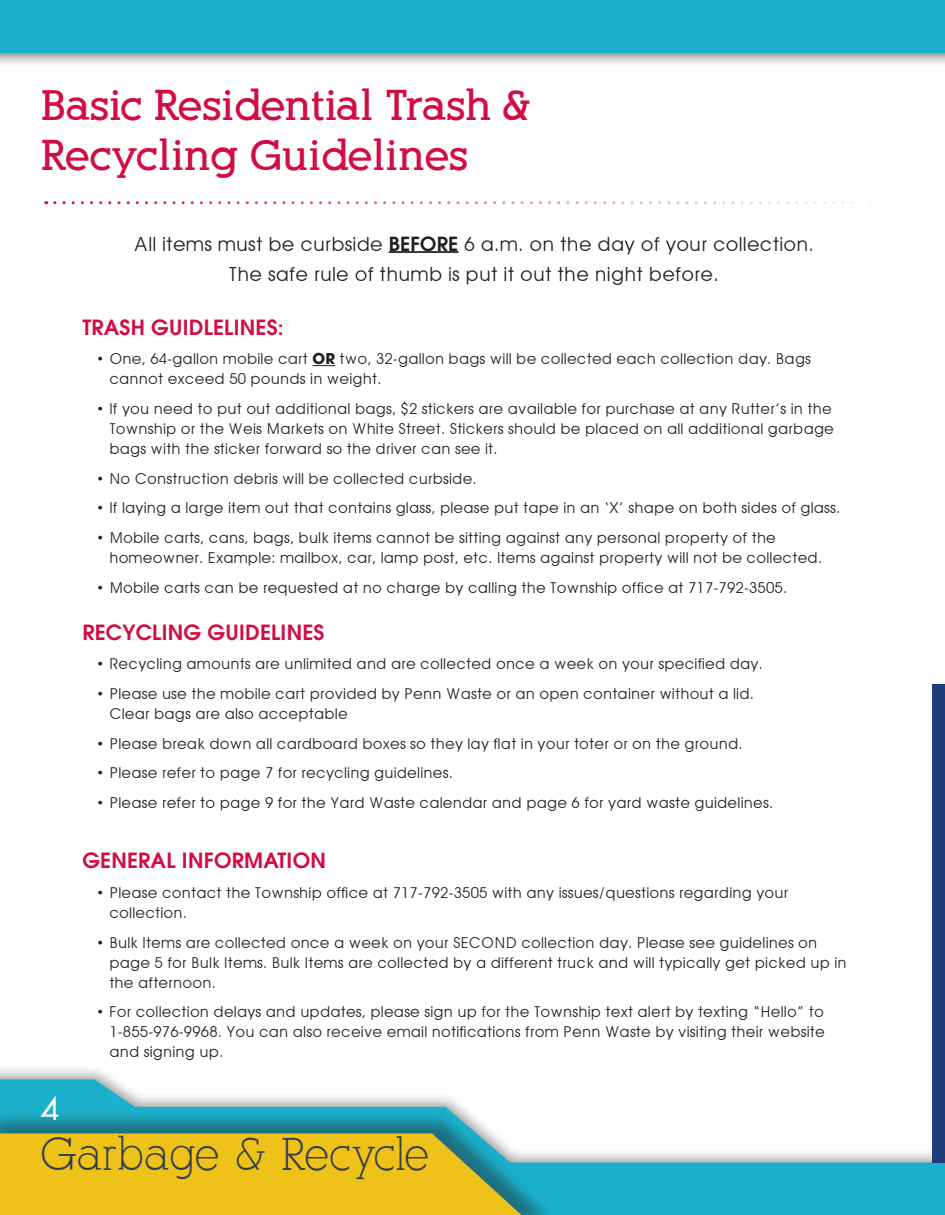
<style>
.page{position:relative;width:945px;height:1215px;background:#fff}
.page>*{position:absolute;margin:0;border:0;box-sizing:border-box;transform-origin:0 0}
.t1{font:45px "Alexandria FLF";color:#323e48}
.t2{font:700 42px/49.5px "Alexandria FLF";color:#d20d44}
.t3{font:30px "Brioche Display Caps S Si";color:#fff}
.t4{font:600 21px "Avant Garde";letter-spacing:.01em;color:#d20d44}
.t5{font:19.5px/30px "Avant Garde";letter-spacing:.01em;color:#231f20;text-align:center}
.t6{font:15px/20px "Avant Garde";letter-spacing:.01em;color:#231f20}
.s1{font-weight:600}
.s2{font-weight:700}
</style>
<div class="page">
<hr style="left:389px;top:251px;width:70px;height:2px;background:#231f20">
<svg style="left:312px;top:365px;width:23px;height:1px"></svg>
<svg style="left:55px;top:201px;width:816px;height:3px"></svg>
<div style="left:0;top:1064px;width:945px;height:151px;background:#231f20;opacity:.45"></div>
<svg style="left:0;top:1079px;width:945px;height:136px"></svg>
<div style="left:0;top:1111px;width:557px;height:104px;background:#231f20;opacity:.44"></div>
<svg style="left:0;top:1133px;width:521px;height:82px;background:#dfbe26"></svg>
<div style="left:0;top:0;width:945px;height:152px;background:#231f20;opacity:.66"></div>
<div style="left:0;top:0;width:945px;height:52px;background:#1aafca"></div>
<div style="left:932px;top:684px;width:13px;height:478px;background:#1d3d7b"></div>
<h2 class="t2" style="left:41px;top:81px;width:491px">Basic Residential Trash &amp;<br>Recycling Guidelines</h2>
<h3 class="t5" style="left:134px;top:229px;width:682px">All items must be curbside <span class="s1">BEFORE</span> 6 a.m. on the day of your collection.<br>The safe rule of thumb is put it out the night before.</h3>
<h3 class="t4" style="left:82px;top:317px;width:203px">TRASH GUIDLELINES:</h3>
<p class="t6" style="left:109px;top:349px;width:703px;text-indent:-13px">• One, 64-gallon mobile cart <span class="s2">OR</span> two, 32-gallon bags will be collected each collection day. Bags cannot exceed 50 pounds in weight.</p>
<p class="t6" style="left:109px;top:399px;width:726px;text-indent:-14px">• If you need to put out additional bags, $2 stickers are available for purchase at any Rutter’s in the<br>Township or the Weis Markets on White Street. Stickers should be placed on all additional garbage bags with the sticker forward so the driver can see it.</p>
<p class="t6" style="left:96px;top:468px;width:382px">• No Construction debris will be collected curbside.</p>
<p class="t6" style="left:96px;top:498px;width:746px">• If laying a large item out that contains glass, please put tape in an ‘X’ shape on both sides of glass.</p>
<p class="t6" style="left:109px;top:528px;width:714px;text-indent:-14px">• Mobile carts, cans, bags, bulk items cannot be sitting against any personal property of the homeowner. Example: mailbox, car, lamp post, etc. Items against property will not be collected.</p>
<p class="t6" style="left:96px;top:577px;width:693px">• Mobile carts can be requested at no charge by calling the Township office at 717-792-3505.</p>
<h3 class="t4" style="left:82px;top:622px;width:244px">RECYCLING GUIDELINES</h3>
<p class="t6" style="left:96px;top:654px;width:669px">• Recycling amounts are unlimited and are collected once a week on your specified day.</p>
<p class="t6" style="left:109px;top:684px;width:646px;text-indent:-13px">• Please use the mobile cart provided by Penn Waste or an open container without a lid.<br>Clear bags are also acceptable</p>
<p class="t6" style="left:96px;top:733px;width:648px">• Please break down all cardboard boxes so they lay flat in your toter or on the ground.</p>
<p class="t6" style="left:96px;top:763px;width:358px">• Please refer to page 7 for recycling guidelines.</p>
<p class="t6" style="left:96px;top:793px;width:679px">• Please refer to page 9 for the Yard Waste calendar and page 6 for yard waste guidelines.</p>
<h3 class="t4" style="left:82px;top:850px;width:245px">GENERAL INFORMATION</h3>
<p class="t6" style="left:109px;top:883px;width:680px;text-indent:-13px">• Please contact the Township office at 717-792-3505 with any issues/questions regarding your collection.</p>
<p class="t6" style="left:109px;top:932px;width:739px;text-indent:-13px">• Bulk Items are collected once a week on your SECOND collection day. Please see guidelines on page 5 for Bulk Items. Bulk Items are collected by a different truck and will typically get picked up in the afternoon.</p>
<p class="t6" style="left:109px;top:1002px;width:717px;text-align:justify;text-indent:-13px">• For collection delays and updates, please sign up for the Township text alert by texting “Hello” to 1-855-976-9968. You can also receive email notifications from Penn Waste by visiting their website and signing up.</p>
<h3 class="t3" style="left:40px;top:1093px;width:19px">4</h3>
<h1 class="t1" style="left:40px;top:1129px;width:391px">Garbage &amp; Recycle</h1>
</div>
